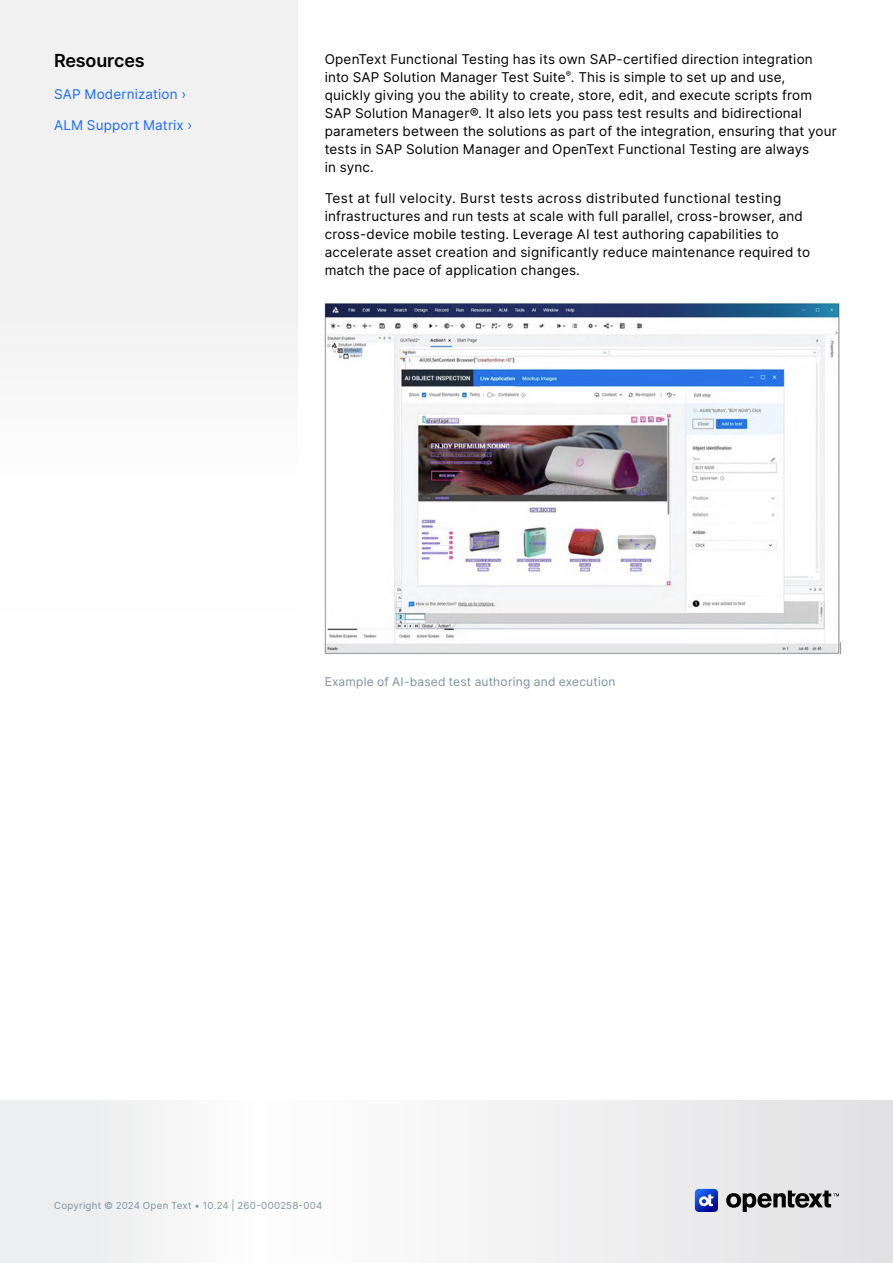
<style>
.page{position:relative;width:893px;height:1263px;background:#fff}
.page>*{position:absolute;margin:0;border:0;box-sizing:border-box;transform-origin:0 0}
.H3_Heading{font:600 18px "Inter";letter-spacing:-.01em;color:#000}
.Body{font:13.5px/18px "Inter";letter-spacing:.015em;color:#000}
.Body-2{font:13.5px "Inter";letter-spacing:.015em;color:#1a6aff}
.t1{font:12px "Inter";letter-spacing:.02em;color:#7e929f}
.t2{font:9.75px "Inter";letter-spacing:.025em;color:#7e929f}
</style>
<div class="page">
<svg style="left:0;top:1101px;width:893px;height:162px"></svg>
<svg style="left:726px;top:1190px;width:113px;height:22px"></svg>
<svg style="left:695px;top:1189px;width:23px;height:23px"></svg>
<div style="left:0;top:0;width:298px;height:352px;background:#f1f1f2"></div>
<img style="left:324px;top:303px;width:518px;height:352px">
<h3 class="H3_Heading" style="left:54px;top:47px;width:92px">Resources</h3>
<p class="Body-2" style="left:54px;top:84px;width:134px">SAP Modernization ›</p>
<p class="Body-2" style="left:54px;top:115px;width:140px">ALM Support Matrix ›</p>
<p class="Body" style="left:325px;top:50px;width:514px">OpenText Functional Testing has its own SAP-certified direction integration into SAP Solution Manager Test Suite<sup>®</sup>. This is simple to set up and use,<br>quickly giving you the ability to create, store, edit, and execute scripts from SAP Solution Manager®. It also lets you pass test results and bidirectional parameters between the solutions as part of the integration, ensuring that your tests in SAP Solution Manager and OpenText Functional Testing are always<br>in sync.</p>
<p class="Body" style="left:325px;top:189px;width:487px">Test at full velocity. Burst tests across distributed functional testing infrastructures and run tests at scale with full parallel, cross-browser, and cross-device mobile testing. Leverage AI test authoring capabilities to accelerate asset creation and significantly reduce maintenance required to match the pace of application changes.</p>
<p class="t1" style="left:325px;top:673px;width:292px">Example of AI-based test authoring and execution</p>
<p class="t2" style="left:54px;top:1198px;width:270px">Copyright © 2024 Open Text • 10.24 | 260-000258-004</p>
</div>
